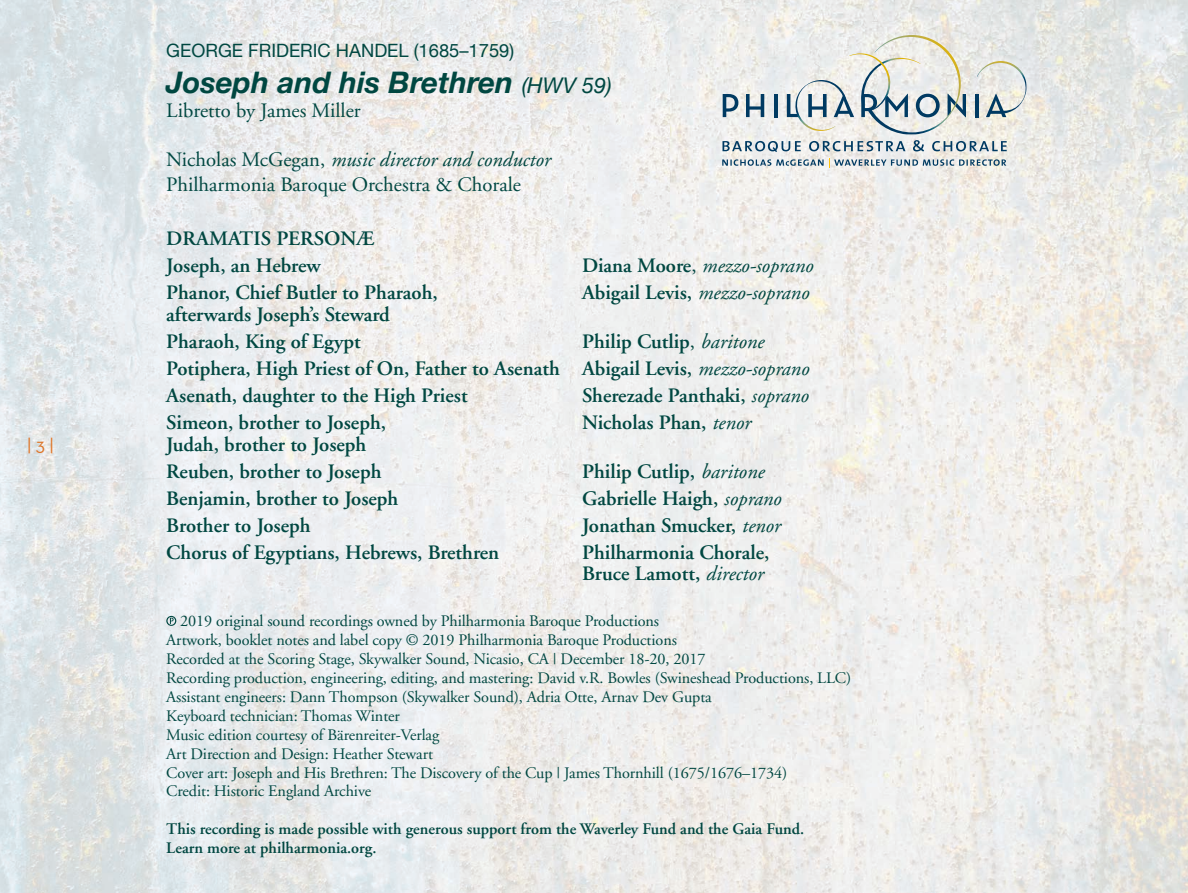
<style>
.page{position:relative;width:1188px;height:893px;background:#fff}
.page>*{position:absolute;margin:0;border:0;box-sizing:border-box;transform-origin:0 0}
.t1{font:italic 700 29.7px "Helvetica Neue";color:#004741}
.t2{font:600 20.7px/27px "Adobe Garamond";color:#004741}
.t3{font:20.7px/24.8px "Adobe Garamond";color:#004741}
.t4{font:italic 20.7px "Adobe Garamond";color:#004741}
.t5{font:18.6px "Neutraface Text TT";color:#df7425}
.t6{font:18.3px "Helvetica Neue";color:#004741}
.t7{font:16.2px/18.9px "Adobe Garamond";letter-spacing:-.005em;color:#004741}
.t8{font:600 16.2px/18.9px "Adobe Garamond";color:#004741}
.s1{font-weight:400;font-size:21.6px}
.s2{font-style:italic}
.s3{font-weight:600;font-style:normal}
.s4{font-style:normal}
.s5{font-weight:400;font-style:italic}
.s6{font-weight:400}
</style>
<div class="page">
<img style="left:0;top:0;width:671px;height:893px">
<img style="left:671px;top:0;width:517px;height:787px">
<img style="left:671px;top:787px;width:517px;height:106px">
<svg style="left:166px;top:616px;width:10px;height:10px"></svg>
<svg style="left:961px;top:94px;width:5px;height:23px"></svg>
<svg style="left:787px;top:94px;width:8px;height:23px"></svg>
<svg style="left:723px;top:94px;width:15px;height:23px"></svg>
<svg style="left:746px;top:94px;width:18px;height:23px"></svg>
<hr style="left:774px;top:94px;width:3px;height:23px;background:#003a62">
<hr style="left:975px;top:94px;width:4px;height:23px;background:#003a62">
<svg style="left:846px;top:94px;width:8px;height:23px"></svg>
<img style="left:795px;top:80px;width:51px;height:51px">
<svg style="left:986px;top:114px;width:20px;height:3px"></svg>
<img style="left:977px;top:61px;width:49px;height:53px">
<img style="left:849px;top:53px;width:18px;height:57px">
<img style="left:867px;top:35px;width:94px;height:99px">
<svg style="left:861px;top:94px;width:16px;height:23px"></svg>
<svg style="left:722px;top:140px;width:285px;height:27px"></svg>
<p class="t5" style="left:27px;top:432px;width:28px">| 3 |</p>
<p class="t6" style="left:166px;top:37px;width:349px">GEORGE FRIDERIC HANDEL (1685–1759)</p>
<h1 class="t1" style="left:166px;top:59px;width:447px">Joseph and his Brethren <span class="s1">(HWV 59)</span></h1>
<p class="t3" style="left:166px;top:98px;width:196px">Libretto by James Miller</p>
<p class="t3" style="left:166px;top:148px;width:385px">Nicholas McGegan, <span class="s2">music director and conductor<br></span>Philharmonia Baroque Orchestra &amp; Chorale</p>
<p class="t2" style="left:166px;top:226px;width:209px">DRAMATIS PERSONÆ<br>Joseph, an Hebrew</p>
<p class="t4" style="left:582px;top:255px;width:232px"><span class="s3">Diana Moore</span><span class="s4">,</span> mezzo-soprano</p>
<p class="t2" style="left:166px;top:279px;width:273px">Phanor, Chief Butler to Pharaoh,</p>
<p class="t2" style="left:582px;top:279px;width:228px">Abigail Levis, <span class="s5">mezzo-soprano</span></p>
<p class="t2" style="left:166px;top:301px;width:225px">afterwards Joseph’s Steward<br>Pharaoh, King of Egypt</p>
<p class="t2" style="left:166px;top:328px;width:644px;text-indent:416px">Philip Cutlip<span class="s6">,</span> <span class="s5">baritone<br></span>Potiphera, High Priest of On, Father to Asenath Abigail Levis, <span class="s5">mezzo-soprano<br></span>Asenath, daughter to the High Priest</p>
<p class="t2" style="left:582px;top:382px;width:228px">Sherezade Panthaki, <span class="s5">soprano</span></p>
<p class="t2" style="left:166px;top:409px;width:221px">Simeon, brother to Joseph,</p>
<p class="t2" style="left:582px;top:409px;width:170px">Nicholas Phan, <span class="s5">tenor</span></p>
<p class="t2" style="left:166px;top:431px;width:217px">Judah, brother to Joseph<br>Reuben, brother to Joseph</p>
<p class="t2" style="left:582px;top:458px;width:183px">Philip Cutlip, <span class="s5">baritone</span></p>
<p class="t2" style="left:166px;top:485px;width:234px">Benjamin, brother to Joseph</p>
<p class="t2" style="left:582px;top:485px;width:200px">Gabrielle Haigh, <span class="s5">soprano</span></p>
<p class="t2" style="left:166px;top:512px;width:146px">Brother to Joseph</p>
<p class="t2" style="left:582px;top:512px;width:200px">Jonathan Smucker, <span class="s5">tenor</span></p>
<p class="t2" style="left:166px;top:539px;width:335px">Chorus of Egyptians, Hebrews, Brethren</p>
<p class="t2" style="left:582px;top:541px;width:189px;line-height:21.6px">Philharmonia Chorale,<br>Bruce Lamott, <span class="s5">director</span></p>
<p class="t7" style="left:166px;top:612px;width:686px;text-indent:14px">2019 original sound recordings owned by Philharmonia Baroque Productions<br>Artwork, booklet notes and label copy © 2019 Philharmonia Baroque Productions<br>Recorded at the Scoring Stage, Skywalker Sound, Nicasio, CA | December 18-20, 2017<br>Recording production, engineering, editing, and mastering: David v.R. Bowles (Swineshead Productions, LLC)<br>Assistant engineers: Dann Thompson (Skywalker Sound), Adria Otte, Arnav Dev Gupta<br>Keyboard technician: Thomas Winter<br>Music edition courtesy of Bärenreiter-Verlag<br>Art Direction and Design: Heather Stewart<br>Cover art: Joseph and His Brethren: The Discovery of the Cup | James Thornhill (1675/1676–1734)<br>Credit: Historic England Archive</p>
<p class="t8" style="left:166px;top:820px;width:640px">This recording is made possible with generous support from the Waverley Fund and the Gaia Fund.<br>Learn more at philharmonia.org.</p>
</div>
